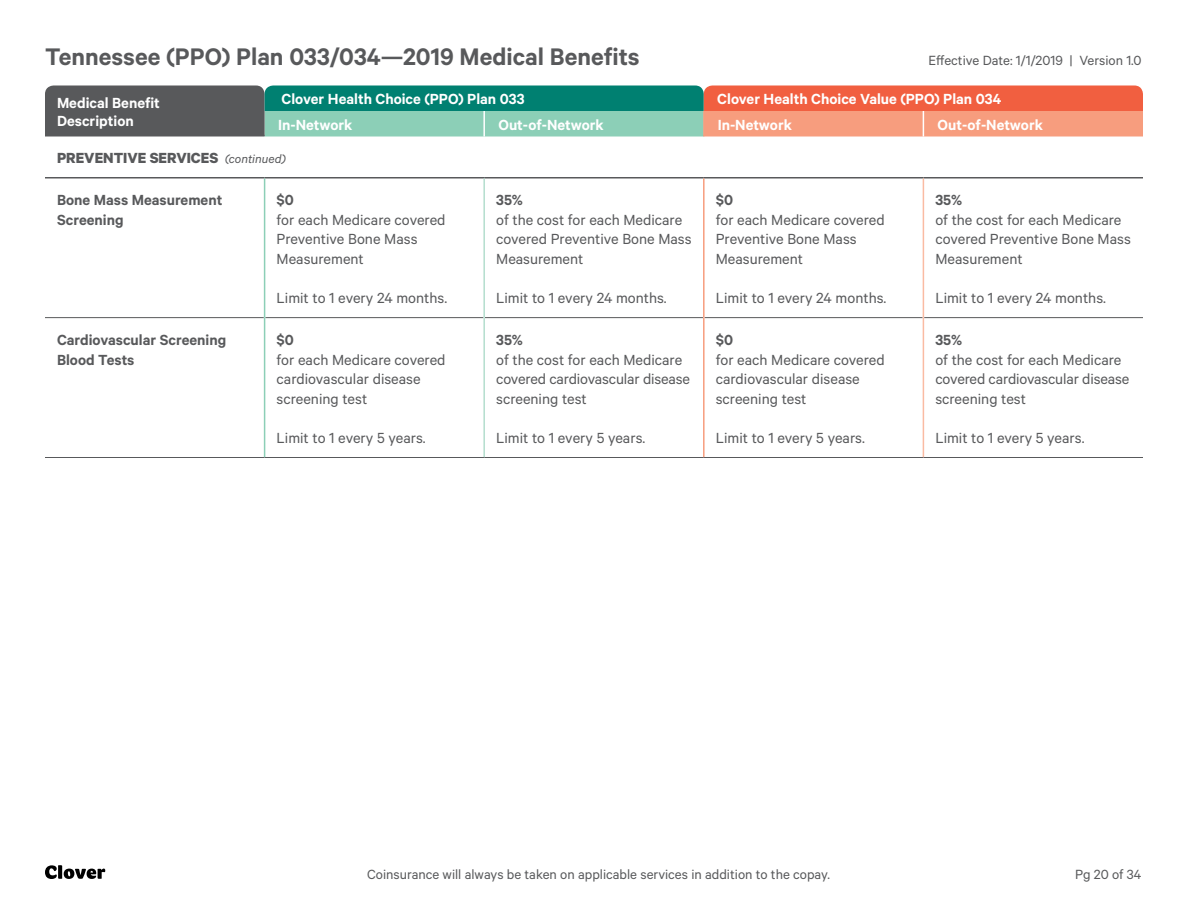
<style>
.page{position:relative;width:1188px;height:918px;background:#fff}
.page>*{position:absolute;margin:0;border:0;box-sizing:border-box;transform-origin:0 0}
.t1{font:600 27px "Calibre";color:#58595b}
.t2{font:16.5px/19.5px "Calibre";color:#58595b}
.t3{font:600 16.5px/18px "Calibre";color:#fff}
.t4{font:600 16.5px/19.5px "Calibre";color:#58595b}
.t5{font:700 16.5px "Calibre";color:#58595b}
.t6{font:15px "Calibre";color:#58595b}
.s1{font-weight:400;font-style:italic;font-size:13.5px}
</style>
<div class="page">
<svg style="left:45px;top:865px;width:60px;height:14px"></svg>
<hr style="left:45px;top:177px;width:220px;height:1px;background:#58595b">
<hr style="left:265px;top:177px;width:219px;height:1px;background:#58595b">
<hr style="left:484px;top:177px;width:220px;height:1px;background:#58595b">
<hr style="left:704px;top:177px;width:219px;height:1px;background:#58595b">
<hr style="left:923px;top:177px;width:220px;height:1px;background:#58595b">
<hr style="left:45px;top:457px;width:220px;height:1px;background:#58595b">
<hr style="left:265px;top:457px;width:219px;height:1px;background:#58595b">
<hr style="left:484px;top:457px;width:220px;height:1px;background:#58595b">
<hr style="left:704px;top:457px;width:219px;height:1px;background:#58595b">
<hr style="left:923px;top:457px;width:220px;height:1px;background:#58595b">
<hr style="left:45px;top:317px;width:219px;height:1px;background:#58595b">
<hr style="left:265px;top:317px;width:218px;height:1px;background:#58595b">
<hr style="left:485px;top:317px;width:218px;height:1px;background:#58595b">
<hr style="left:705px;top:317px;width:218px;height:1px;background:#58595b">
<hr style="left:924px;top:317px;width:219px;height:1px;background:#58595b">
<hr style="left:703px;top:178px;width:2px;height:140px;background:#f79d7e">
<hr style="left:703px;top:318px;width:2px;height:139px;background:#f79d7e">
<hr style="left:264px;top:178px;width:1px;height:140px;background:#8ccfb7">
<hr style="left:264px;top:318px;width:1px;height:139px;background:#8ccfb7">
<hr style="left:483px;top:178px;width:2px;height:140px;background:#b4dece">
<hr style="left:483px;top:318px;width:2px;height:139px;background:#b4dece">
<hr style="left:923px;top:178px;width:1px;height:140px;background:#fabba3">
<hr style="left:923px;top:318px;width:1px;height:139px;background:#fabba3">
<svg style="left:45px;top:86px;width:1098px;height:50px;background:#8f8773"></svg>
<h1 class="t1" style="left:45px;top:41px;width:596px">Tennessee (PPO) Plan 033/034—2019 Medical Benefits</h1>
<p class="t6" style="left:928px;top:52px;width:215px">Effective Date: 1/1/2019 | Version 1.0</p>
<p class="t3" style="left:57px;top:94px;width:104px">Medical Benefit<br>Description</p>
<p class="t3" style="left:282px;top:90px;width:245px">Clover Health Choice (PPO) Plan 033</p>
<p class="t3" style="left:717px;top:90px;width:285px">Clover Health Choice Value (PPO) Plan 034</p>
<p class="t3" style="left:278px;top:115px;width:76px">In-Network</p>
<p class="t3" style="left:498px;top:115px;width:107px">Out-of-Network</p>
<p class="t3" style="left:718px;top:115px;width:76px">In-Network</p>
<p class="t3" style="left:938px;top:115px;width:107px">Out-of-Network</p>
<p class="t5" style="left:57px;top:148px;width:230px">PREVENTIVE SERVICES <span class="s1">(continued)</span></p>
<p class="t4" style="left:57px;top:190px;width:167px">Bone Mass Measurement<br>Screening</p>
<p class="t4" style="left:277px;top:190px;width:19px">$0</p>
<p class="t2" style="left:277px;top:209px;width:170px">for each Medicare covered<br>Preventive Bone Mass<br>Measurement</p>
<p class="t2" style="left:277px;top:287px;width:172px">Limit to 1 every 24 months.</p>
<p class="t4" style="left:57px;top:330px;width:171px">Cardiovascular Screening<br>Blood Tests</p>
<p class="t4" style="left:277px;top:330px;width:19px">$0</p>
<p class="t2" style="left:277px;top:349px;width:170px">for each Medicare covered cardiovascular disease screening test</p>
<p class="t2" style="left:277px;top:427px;width:151px">Limit to 1 every 5 years.</p>
<p class="t4" style="left:496px;top:190px;width:28px">35%</p>
<p class="t2" style="left:496px;top:209px;width:197px">of the cost for each Medicare covered Preventive Bone Mass<br>Measurement</p>
<p class="t2" style="left:496px;top:287px;width:172px">Limit to 1 every 24 months.</p>
<p class="t4" style="left:496px;top:330px;width:28px">35%</p>
<p class="t2" style="left:496px;top:349px;width:195px">of the cost for each Medicare covered cardiovascular disease screening test</p>
<p class="t2" style="left:496px;top:427px;width:151px">Limit to 1 every 5 years.</p>
<p class="t4" style="left:716px;top:190px;width:19px">$0</p>
<p class="t2" style="left:716px;top:209px;width:170px">for each Medicare covered<br>Preventive Bone Mass<br>Measurement</p>
<p class="t2" style="left:716px;top:287px;width:172px">Limit to 1 every 24 months.</p>
<p class="t4" style="left:716px;top:330px;width:19px">$0</p>
<p class="t2" style="left:716px;top:349px;width:170px">for each Medicare covered cardiovascular disease screening test</p>
<p class="t2" style="left:716px;top:427px;width:151px">Limit to 1 every 5 years.</p>
<p class="t4" style="left:935px;top:190px;width:28px">35%</p>
<p class="t2" style="left:935px;top:209px;width:197px">of the cost for each Medicare covered Preventive Bone Mass<br>Measurement</p>
<p class="t2" style="left:935px;top:287px;width:172px">Limit to 1 every 24 months.</p>
<p class="t4" style="left:935px;top:330px;width:28px">35%</p>
<p class="t2" style="left:935px;top:349px;width:195px">of the cost for each Medicare covered cardiovascular disease screening test</p>
<p class="t2" style="left:935px;top:427px;width:151px">Limit to 1 every 5 years.</p>
<p class="t6" style="left:367px;top:866px;width:464px">Coinsurance will always be taken on applicable services in addition to the copay.</p>
<p class="t6" style="left:1075px;top:866px;width:68px">Pg 20 of 34</p>
</div>
